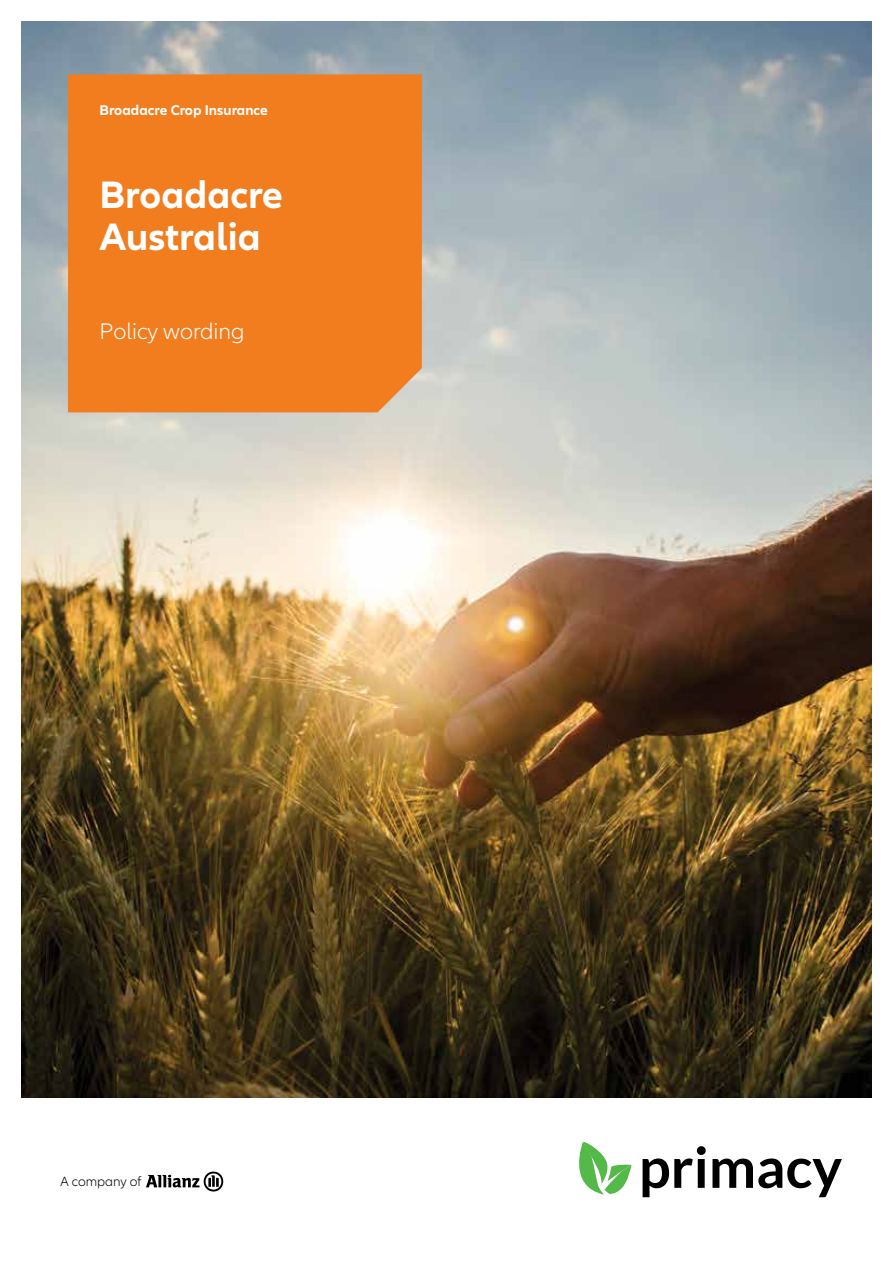
<style>
.page{position:relative;width:893px;height:1263px;background:#fff}
.page>*{position:absolute;margin:0;border:0;box-sizing:border-box;transform-origin:0 0}
.t1{font:700 39.6px/42px "Allianz Neo";color:#fff}
.t2{font:300 23.4px "Allianz Neo";color:#fff}
.t3{font:700 14.7px "Allianz Neo";color:#fff}
.t4{font:300 13.8px "Allianz Neo";color:#000}
</style>
<div class="page">
<img style="left:21px;top:21px;width:851px;height:1076px">
<svg style="left:643px;top:1146px;width:63px;height:51px"></svg>
<svg style="left:712px;top:1158px;width:130px;height:39px"></svg>
<svg style="left:579px;top:1142px;width:53px;height:53px"></svg>
<div style="left:68px;top:74px;width:354px;height:338px;background:#f17d1f"></div>
<svg style="left:146px;top:1171px;width:77px;height:20px"></svg>
<p class="t3" style="left:100px;top:101px;width:170px">Broadacre Crop Insurance</p>
<h1 class="t1" style="left:100px;top:174px;width:185px">Broadacre<br>Australia</h1>
<h2 class="t2" style="left:100px;top:318px;width:147px">Policy wording</h2>
<p class="t4" style="left:61px;top:1174px;width:83px">A company of</p>
</div>
